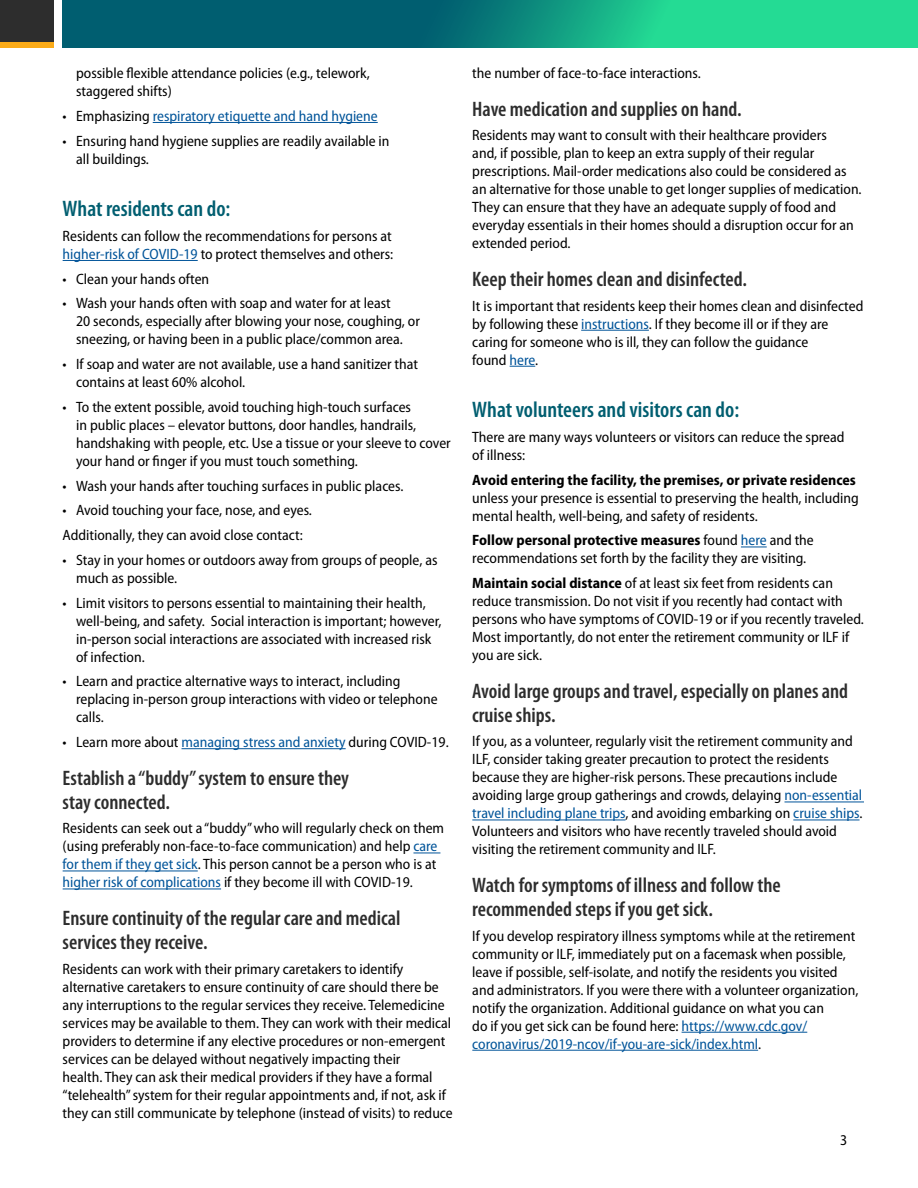
<style>
.page{position:relative;width:918px;height:1188px;background:#fff}
.page>*{position:absolute;margin:0;border:0;box-sizing:border-box;transform-origin:0 0}
.H2_headers__with_mai{font:600 condensed 22.5px "Myriad Pro";color:#005e70}
.t1{font:600 condensed 21px/24px "Myriad Pro";color:#2d2d2d}
.p_myriad{font:semi-condensed 15px/18px "Myriad Pro";color:#000}
.L1_myriad_list_bulle{font:semi-condensed 15px/18px "Myriad Pro";color:#000}
.L1_myriad_list_bulle-2{font:semi-condensed 15px "Myriad Pro";color:#005499}
.s1{color:#000}
.s2{color:#005499}
.s3{font-weight:700}
</style>
<div class="page">
<div style="left:0;top:41px;width:54px;height:7px;background:#fbab18"></div>
<div style="left:0;top:0;width:54px;height:41px;background:#2d2d2d"></div>
<svg style="left:62px;top:0;width:856px;height:47px"></svg>
<hr style="left:153px;top:122px;width:225px;height:1px;background:#005499">
<hr style="left:63px;top:260px;width:135px;height:1px;background:#005499">
<hr style="left:182px;top:748px;width:164px;height:1px;background:#005499">
<svg style="left:413px;top:853px;width:27px;height:1px"></svg>
<hr style="left:63px;top:871px;width:135px;height:1px;background:#005499">
<hr style="left:63px;top:889px;width:158px;height:1px;background:#005499">
<hr style="left:581px;top:330px;width:68px;height:1px;background:#005499">
<svg style="left:510px;top:366px;width:25px;height:1px"></svg>
<svg style="left:741px;top:547px;width:26px;height:1px"></svg>
<hr style="left:784px;top:802px;width:80px;height:1px;background:#005499">
<hr style="left:472px;top:820px;width:154px;height:1px;background:#005499">
<hr style="left:793px;top:820px;width:67px;height:1px;background:#005499">
<hr style="left:682px;top:1032px;width:125px;height:1px;background:#005499">
<hr style="left:472px;top:1050px;width:286px;height:1px;background:#005499">
<p class="L1_myriad_list_bulle" style="left:76px;top:65px;width:295px">possible flexible attendance policies (e.g., telework, staggered shifts)</p>
<p class="L1_myriad_list_bulle-2" style="left:63px;top:108px;width:317px"><span class="s1">• Emphasizing</span> respiratory etiquette and hand hygiene</p>
<p class="L1_myriad_list_bulle" style="left:76px;top:132px;width:315px;text-indent:-14px">• Ensuring hand hygiene supplies are readily available in all buildings.</p>
<h2 class="H2_headers__with_mai" style="left:63px;top:196px;width:169px">What residents can do:</h2>
<p class="p_myriad" style="left:63px;top:227px;width:332px">Residents can follow the recommendations for persons at <span class="s2">higher-risk of COVID-19</span> to protect themselves and others:</p>
<p class="L1_myriad_list_bulle" style="left:63px;top:270px;width:148px">• Clean your hands often</p>
<p class="L1_myriad_list_bulle" style="left:76px;top:295px;width:345px;text-indent:-14px">• Wash your hands often with soap and water for at least<br>20 seconds, especially after blowing your nose, coughing, or sneezing, or having been in a public place/common area.</p>
<p class="L1_myriad_list_bulle" style="left:76px;top:356px;width:344px;text-indent:-14px">• If soap and water are not available, use a hand sanitizer that contains at least 60% alcohol.</p>
<p class="L1_myriad_list_bulle" style="left:76px;top:398px;width:376px;text-indent:-14px">• To the extent possible, avoid touching high-touch surfaces<br>in public places – elevator buttons, door handles, handrails, handshaking with people, etc. Use a tissue or your sleeve to cover your hand or finger if you must touch something.</p>
<p class="L1_myriad_list_bulle" style="left:63px;top:477px;width:342px">• Wash your hands after touching surfaces in public places.</p>
<p class="L1_myriad_list_bulle" style="left:63px;top:502px;width:251px">• Avoid touching your face, nose, and eyes.</p>
<p class="p_myriad" style="left:63px;top:527px;width:242px">Additionally, they can avoid close contact:</p>
<p class="L1_myriad_list_bulle" style="left:76px;top:551px;width:363px;text-indent:-14px">• Stay in your homes or outdoors away from groups of people, as much as possible.</p>
<p class="L1_myriad_list_bulle" style="left:76px;top:594px;width:367px;text-indent:-14px">• Limit visitors to persons essential to maintaining their health, well-being, and safety. Social interaction is important; however, in-person social interactions are associated with increased risk of infection.</p>
<p class="L1_myriad_list_bulle" style="left:76px;top:673px;width:363px;text-indent:-14px">• Learn and practice alternative ways to interact, including replacing in-person group interactions with video or telephone calls.</p>
<p class="L1_myriad_list_bulle" style="left:63px;top:734px;width:388px">• Learn more about <span class="s2">managing stress and anxiety</span> during COVID-19.</p>
<h3 class="t1" style="left:63px;top:766px;width:288px">Establish a “buddy” system to ensure they stay connected.</h3>
<p class="p_myriad" style="left:63px;top:820px;width:383px">Residents can seek out a “buddy” who will regularly check on them (using preferably non-face-to-face communication) and help <span class="s2">care for them if they get sick</span>. This person cannot be a person who is at <span class="s2">higher risk of complications</span> if they become ill with COVID-19.</p>
<h3 class="t1" style="left:63px;top:906px;width:339px">Ensure continuity of the regular care and medical services they receive.</h3>
<p class="p_myriad" style="left:63px;top:960px;width:392px">Residents can work with their primary caretakers to identify alternative caretakers to ensure continuity of care should there be any interruptions to the regular services they receive. Telemedicine services may be available to them. They can work with their medical providers to determine if any elective procedures or non-emergent services can be delayed without negatively impacting their<br>health. They can ask their medical providers if they have a formal “telehealth” system for their regular appointments and, if not, ask if they can still communicate by telephone (instead of visits) to reduce</p>
<p class="p_myriad" style="left:472px;top:65px;width:230px">the number of face-to-face interactions.</p>
<h3 class="t1" style="left:472px;top:97px;width:271px">Have medication and supplies on hand.</h3>
<p class="p_myriad" style="left:472px;top:127px;width:391px">Residents may want to consult with their healthcare providers<br>and, if possible, plan to keep an extra supply of their regular prescriptions. Mail-order medications also could be considered as an alternative for those unable to get longer supplies of medication.<br>They can ensure that they have an adequate supply of food and everyday essentials in their homes should a disruption occur for an extended period.</p>
<h3 class="t1" style="left:472px;top:267px;width:276px">Keep their homes clean and disinfected.</h3>
<p class="p_myriad" style="left:472px;top:297px;width:393px">It is important that residents keep their homes clean and disinfected by following these <span class="s2">instructions</span>. If they become ill or if they are caring for someone who is ill, they can follow the guidance<br>found <span class="s2">here</span>.</p>
<h2 class="H2_headers__with_mai" style="left:472px;top:397px;width:268px">What volunteers and visitors can do:</h2>
<p class="p_myriad" style="left:472px;top:428px;width:374px">There are many ways volunteers or visitors can reduce the spread of illness:</p>
<p class="p_myriad" style="left:472px;top:471px;width:388px"><span class="s3">Avoid entering the facility, the premises, or private residences </span>unless your presence is essential to preserving the health, including mental health, well-being, and safety of residents.</p>
<p class="p_myriad" style="left:472px;top:532px;width:343px"><span class="s3">Follow personal protective measures</span> found <span class="s2">here</span> and the recommendations set forth by the facility they are visiting.</p>
<p class="p_myriad" style="left:472px;top:575px;width:393px"><span class="s3">Maintain social distance</span> of at least six feet from residents can reduce transmission. Do not visit if you recently had contact with persons who have symptoms of COVID-19 or if you recently traveled.<br>Most importantly, do not enter the retirement community or ILF if you are sick.</p>
<h3 class="t1" style="left:472px;top:679px;width:377px">Avoid large groups and travel, especially on planes and cruise ships.</h3>
<p class="p_myriad" style="left:472px;top:733px;width:392px">If you, as a volunteer, regularly visit the retirement community and ILF, consider taking greater precaution to protect the residents because they are higher-risk persons. These precautions include avoiding large group gatherings and crowds, delaying <span class="s2">non-essential travel including plane trips</span>, and avoiding embarking on <span class="s2">cruise ships</span>.<br>Volunteers and visitors who have recently traveled should avoid visiting the retirement community and ILF.</p>
<h3 class="t1" style="left:472px;top:873px;width:310px">Watch for symptoms of illness and follow the recommended steps if you get sick.</h3>
<p class="p_myriad" style="left:472px;top:927px;width:388px">If you develop respiratory illness symptoms while at the retirement community or ILF, immediately put on a facemask when possible, leave if possible, self-isolate, and notify the residents you visited and administrators. If you were there with a volunteer organization, notify the organization. Additional guidance on what you can<br>do if you get sick can be found here: <span class="s2">https://www.cdc.gov/ coronavirus/2019-ncov/if-you-are-sick/index.html</span>.</p>
<p class="p_myriad" style="left:840px;top:1132px;width:9px">3</p>
</div>
